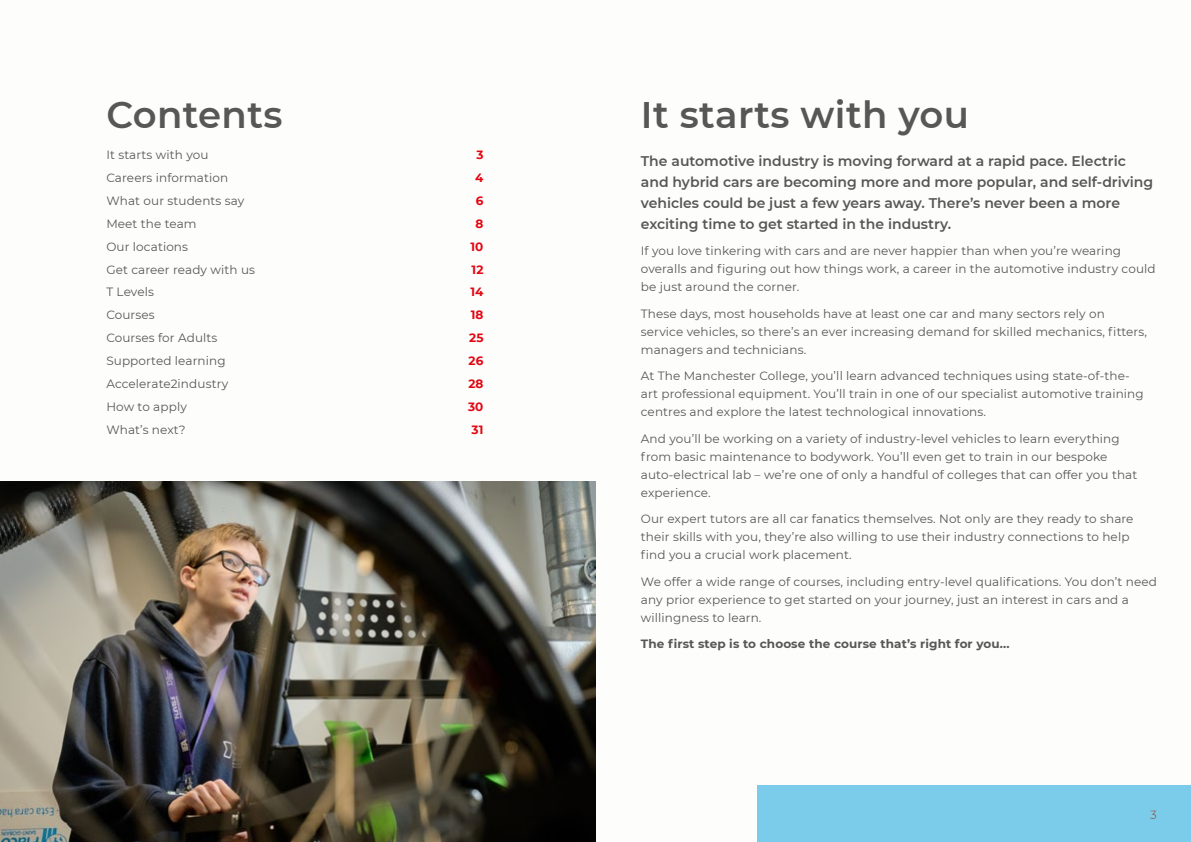
<style>
.page{position:relative;width:1191px;height:842px;background:#fff}
.page>*{position:absolute;margin:0;border:0;box-sizing:border-box;transform-origin:0 0}
.Page_Titles{font:600 37px "Montserrat";letter-spacing:.01em;color:#575756}
.Page_Titles_Not_In_Contents{font:600 37px "Montserrat";letter-spacing:.01em;color:#575756}
.Body_1st_Para{font:600 14px/21px "Montserrat";color:#575756}
.Body_Copy{font:12px/18px "Montserrat";letter-spacing:.01em;color:#575756}
.Body_Copy-2{font:700 12px "Montserrat";letter-spacing:.01em;color:#575756}
.t1{font:700 12px "Montserrat";letter-spacing:.01em;color:#e30613}
</style>
<div class="page">
<div style="left:595px;top:0;width:596px;height:842px;background:#fdfdfb"></div>
<div style="left:0;top:0;width:595px;height:842px;background:#fdfdfb"></div>
<img style="left:0;top:482px;width:595px;height:360px">
<div style="left:757px;top:785px;width:434px;height:57px;background:#7accea"></div>
<p class="Page_Titles_Not_In_Contents" style="left:106px;top:89px;width:178px">Contents</p>
<p class="Body_Copy" style="left:106px;top:145px;width:104px">It starts with you</p>
<p class="t1" style="left:476px;top:146px;width:9px">3</p>
<p class="Body_Copy" style="left:106px;top:168px;width:123px">Careers information</p>
<p class="t1" style="left:475px;top:169px;width:10px">4</p>
<p class="Body_Copy" style="left:106px;top:191px;width:140px">What our students say</p>
<p class="t1" style="left:476px;top:192px;width:9px">6</p>
<p class="Body_Copy" style="left:106px;top:214px;width:92px">Meet the team</p>
<p class="t1" style="left:475px;top:215px;width:9px">8</p>
<p class="Body_Copy" style="left:106px;top:237px;width:83px">Our locations</p>
<p class="t1" style="left:470px;top:238px;width:14px">10</p>
<p class="Body_Copy" style="left:106px;top:260px;width:150px">Get career ready with us</p>
<p class="t1" style="left:471px;top:261px;width:13px">12</p>
<p class="Body_Copy" style="left:106px;top:283px;width:49px">T Levels</p>
<p class="t1" style="left:470px;top:283px;width:15px">14</p>
<p class="Body_Copy" style="left:106px;top:306px;width:50px">Courses</p>
<p class="t1" style="left:471px;top:306px;width:14px">18</p>
<p class="Body_Copy" style="left:106px;top:328px;width:113px">Courses for Adults</p>
<p class="t1" style="left:469px;top:329px;width:16px">25</p>
<p class="Body_Copy" style="left:106px;top:351px;width:121px">Supported learning</p>
<p class="t1" style="left:468px;top:352px;width:16px">26</p>
<p class="Body_Copy" style="left:106px;top:374px;width:123px">Accelerate2industry</p>
<p class="t1" style="left:468px;top:375px;width:17px">28</p>
<p class="Body_Copy" style="left:106px;top:397px;width:82px">How to apply</p>
<p class="t1" style="left:468px;top:398px;width:17px">30</p>
<p class="Body_Copy" style="left:106px;top:420px;width:81px">What’s next?</p>
<p class="t1" style="left:471px;top:421px;width:13px">31</p>
<p class="Page_Titles" style="left:641px;top:89px;width:330px">It starts with you</p>
<p class="Body_1st_Para" style="left:641px;top:149px;width:514px">The automotive industry is moving forward at a rapid pace. Electric and hybrid cars are becoming more and more popular, and self-driving vehicles could be just a few years away. There’s never been a more exciting time to get started in the industry.</p>
<p class="Body_Copy" style="left:641px;top:241px;width:516px">If you love tinkering with cars and are never happier than when you’re wearing overalls and figuring out how things work, a career in the automotive industry could be just around the corner.</p>
<p class="Body_Copy" style="left:641px;top:304px;width:507px">These days, most households have at least one car and many sectors rely on service vehicles, so there’s an ever increasing demand for skilled mechanics, fitters, managers and technicians.</p>
<p class="Body_Copy" style="left:641px;top:366px;width:504px">At The Manchester College, you’ll learn advanced techniques using state-of-the&shy;art professional equipment. You’ll train in one of our specialist automotive training centres and explore the latest technological innovations.</p>
<p class="Body_Copy" style="left:641px;top:429px;width:498px">And you’ll be working on a variety of industry-level vehicles to learn everything from basic maintenance to bodywork. You’ll even get to train in our bespoke auto-electrical lab – we’re one of only a handful of colleges that can offer you that experience.</p>
<p class="Body_Copy" style="left:641px;top:509px;width:494px">Our expert tutors are all car fanatics themselves. Not only are they ready to share their skills with you, they’re also willing to use their industry connections to help find you a crucial work placement.</p>
<p class="Body_Copy" style="left:641px;top:572px;width:517px">We offer a wide range of courses, including entry-level qualifications. You don’t need any prior experience to get started on your journey, just an interest in cars and a willingness to learn.</p>
<p class="Body_Copy-2" style="left:641px;top:635px;width:370px">The first step is to choose the course that’s right for you...</p>
<p class="Body_Copy" style="left:1150px;top:806px;width:8px">3</p>
</div>
